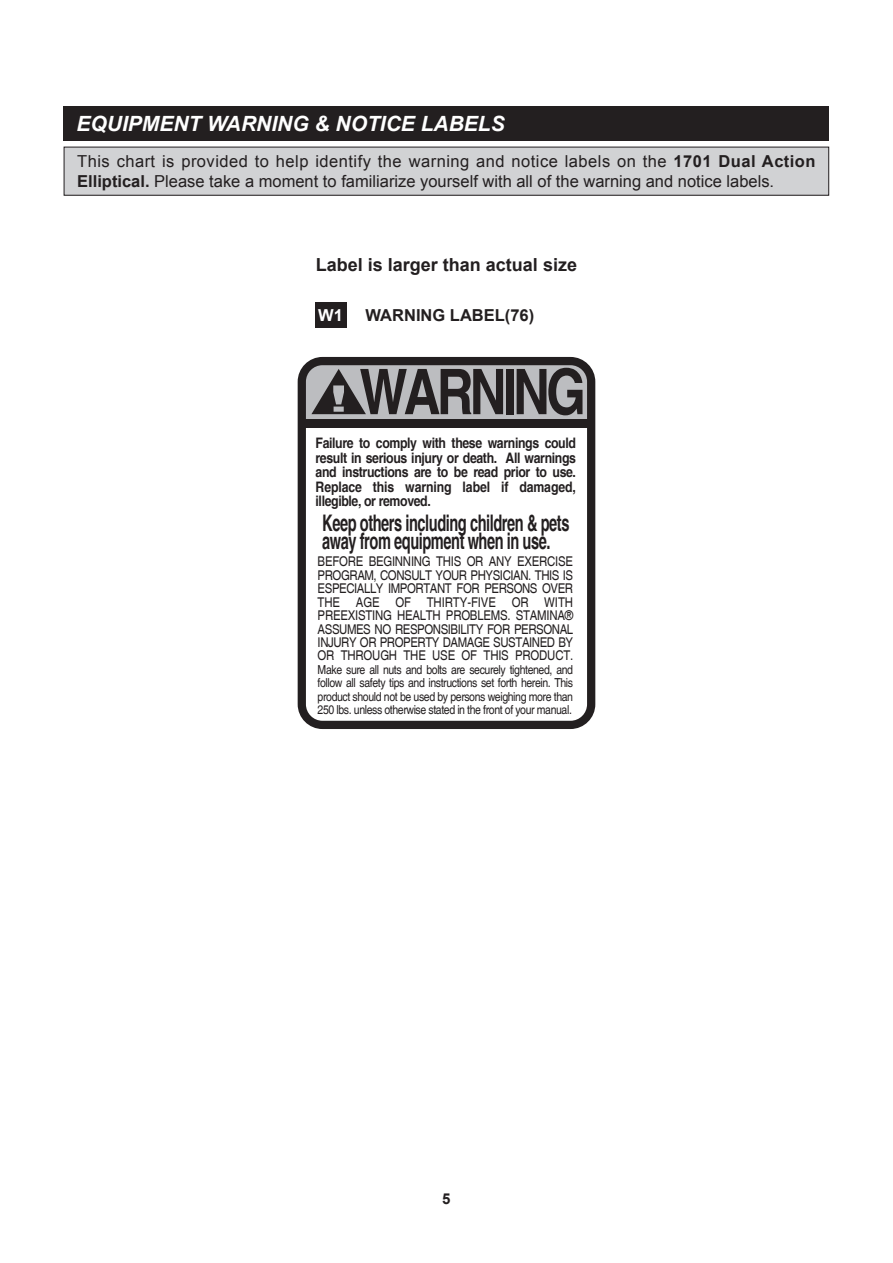
<style>
.page{position:relative;width:893px;height:1263px;background:#fff}
.page>*{position:absolute;margin:0;border:0;box-sizing:border-box;transform-origin:0 0}
.t1{font:63px "Helvetica B";letter-spacing:-.075em;color:#231f20;scale:.81 1}
.t2{font:22.8px/18px "Helvetica B";letter-spacing:-.03em;color:#231f20;scale:.64 1}
.t3{font:italic 700 21px "Arial";color:#fff}
.t4{font:700 18px "Arial";color:#231f20}
.t5{font:16.5px/19.8px "Arial";color:#231f20}
.t6{font:700 16.5px "Arial";color:#231f20}
.t7{font:700 16.5px "Arial";color:#fff}
.t8{font:700 15px "Arial";color:#231f20}
.t9{font:14.4px/14.4px "Helvetica B";letter-spacing:-.01em;color:#231f20;text-align:justify;scale:.85 1}
.t10{font:13.5px/13.5px "Helvetica";letter-spacing:-.02em;color:#231f20;text-align:justify;scale:.85 1}
.t11{font:12.45px/13.5px "Helvetica";letter-spacing:-.04em;color:#231f20;text-align:justify;scale:.85 1}
.s1{font-weight:700}
.s2{font-size:36.6px;color:#bcbdc0}
</style>
<div class="page">
<div style="left:64px;top:147px;width:765px;height:48px;background:#d1d2d4"></div>
<div style="left:64px;top:147px;width:765px;height:49px;border:1px solid #231f20"></div>
<div style="left:64px;top:106px;width:765px;height:34px;background:#231f20"></div>
<div style="left:315px;top:302px;width:31px;height:25px;background:#231f20"></div>
<svg style="left:298px;top:357px;width:297px;height:372px"></svg>
<svg style="left:305px;top:364px;width:283px;height:55px;background:#aaaaad"></svg>
<div style="left:302px;top:419px;width:289px;height:8px;background:#231f20"></div>
<h3 class="t3" style="left:77px;top:110px;width:430px">EQUIPMENT WARNING &amp; NOTICE LABELS</h3>
<p class="t5" style="left:77px;top:152px;width:740px">This chart is provided to help identify the warning and notice labels on the <span class="s1">1701 Dual Action<br>Elliptical.</span> Please take a moment to familiarize yourself with all of the warning and notice labels.</p>
<h3 class="t4" style="left:316px;top:252px;width:263px">Label is larger than actual size</h3>
<p class="t7" style="left:318px;top:304px;width:26px">W1</p>
<p class="t6" style="left:366px;top:304px;width:170px">WARNING LABEL(76)</p>
<h1 class="t1" style="left:327px;top:354px;width:321px"><span class="s2">!</span> WARNING</h1>
<p class="t9" style="left:316px;top:436px;width:308px">Failure to comply with these warnings could result in serious injury or death. All warnings and instructions are to be read prior to use.<br>Replace this warning label if damaged, illegible, or removed.</p>
<h2 class="t2" style="left:322px;top:514px;width:388px">Keep others including children &amp; pets away from equipment when in use.</h2>
<p class="t10" style="left:318px;top:555px;width:302px">BEFORE BEGINNING THIS OR ANY EXERCISE PROGRAM, CONSULT YOUR PHYSICIAN. THIS IS ESPECIALLY IMPORTANT FOR PERSONS OVER THE AGE OF THIRTY-FIVE OR WITH PREEXISTING HEALTH PROBLEMS. STAMINA® ASSUMES NO RESPONSIBILITY FOR PERSONAL INJURY OR PROPERTY DAMAGE SUSTAINED BY OR THROUGH THE USE OF THIS PRODUCT.</p>
<p class="t11" style="left:318px;top:663px;width:302px">Make sure all nuts and bolts are securely tightened, and follow all safety tips and instructions set forth herein. This product should not be used by persons weighing more than 250 lbs. unless otherwise stated in the front of your manual.</p>
<p class="t8" style="left:442px;top:1188px;width:10px">5</p>
</div>
